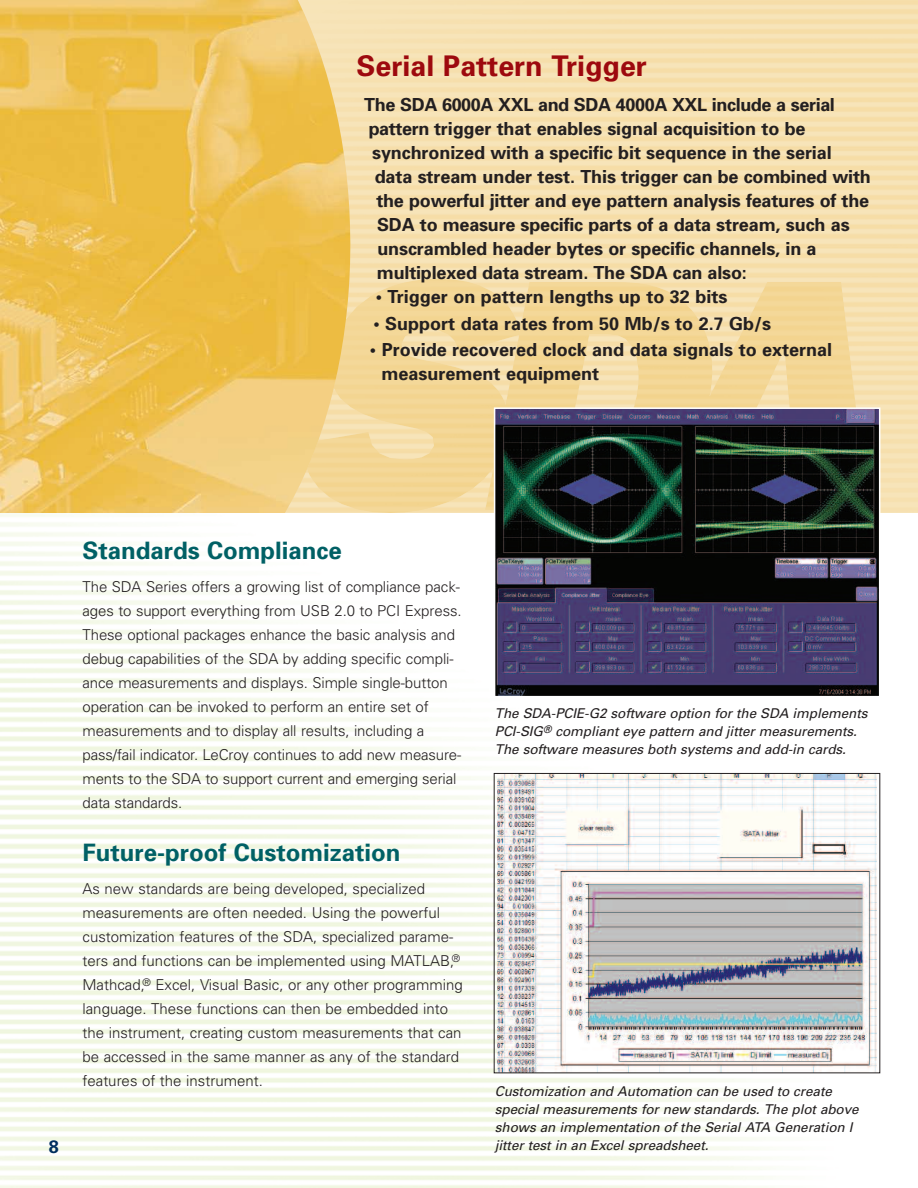
<style>
.page{position:relative;width:918px;height:1188px;background:#fff}
.page>*{position:absolute;margin:0;border:0;box-sizing:border-box;transform-origin:0 0}
.t1{font:700 28.5px "Univers";color:#9d090e}
.t2{font:700 24px "Univers";color:#006065}
.t3{font:700 18px/24px "Univers";letter-spacing:-.005em;color:#231f20}
.t4{font:700 18px "Univers";color:#002e5e}
.t5{font:300 15px/24px "Univers";letter-spacing:-.005em;color:#231f20}
.t6{font:italic 13.5px/18px "Univers";letter-spacing:-.005em;color:#231f20}
</style>
<div class="page">
<img style="left:350px;top:279px;width:518px;height:234px">
<img style="left:497px;top:410px;width:380px;height:284px">
<div style="left:494px;top:407px;width:386px;height:290px;border:2px solid #fff"></div>
<img style="left:498px;top:775px;width:378px;height:296px">
<img style="left:0;top:0;width:350px;height:513px">
<h1 class="t1" style="left:357px;top:55px;width:292px">Serial Pattern Trigger</h1>
<p class="t3" style="left:364px;top:94px;width:472px">The SDA 6000A XXL and SDA 4000A XXL include a serial</p>
<p class="t3" style="left:369px;top:118px;width:438px">pattern trigger that enables signal acquisition to be</p>
<p class="t3" style="left:372px;top:142px;width:461px">synchronized with a specific bit sequence in the serial</p>
<p class="t3" style="left:375px;top:166px;width:498px">data stream under test. This trigger can be combined with</p>
<p class="t3" style="left:376px;top:190px;width:494px">the powerful jitter and eye pattern analysis features of the</p>
<p class="t3" style="left:377px;top:214px;width:474px">SDA to measure specific parts of a data stream, such as</p>
<p class="t3" style="left:377px;top:238px;width:441px">unscrambled header bytes or specific channels, in a</p>
<p class="t3" style="left:377px;top:262px;width:371px">multiplexed data stream. The SDA can also:</p>
<p class="t3" style="left:376px;top:286px;width:353px">• Trigger on pattern lengths up to 32 bits</p>
<p class="t3" style="left:373px;top:313px;width:399px">• Support data rates from 50 Mb/s to 2.7 Gb/s</p>
<p class="t3" style="left:382px;top:339px;width:452px;text-indent:-12px">• Provide recovered clock and data signals to external measurement equipment</p>
<p class="t4" style="left:49px;top:1140px;width:12px">8</p>
<h2 class="t2" style="left:82px;top:541px;width:261px">Standards Compliance</h2>
<p class="t5" style="left:82px;top:576px;width:381px">The SDA Series offers a growing list of compliance pack&shy;ages to support everything from USB 2.0 to PCI Express.<br>These optional packages enhance the basic analysis and debug capabilities of the SDA by adding specific compli&shy;ance measurements and displays. Simple single-button operation can be invoked to perform an entire set of measurements and to display all results, including a pass/fail indicator. LeCroy continues to add new measure&shy;ments to the SDA to support current and emerging serial data standards.</p>
<h2 class="t2" style="left:82px;top:844px;width:319px">Future-proof Customization</h2>
<p class="t5" style="left:82px;top:878px;width:382px">As new standards are being developed, specialized measurements are often needed. Using the powerful customization features of the SDA, specialized parame&shy;ters and functions can be implemented using MATLAB,<sup>® </sup>Mathcad,<sup>®</sup> Excel, Visual Basic, or any other programming language. These functions can then be embedded into the instrument, creating custom measurements that can be accessed in the same manner as any of the standard features of the instrument.</p>
<p class="t6" style="left:495px;top:705px;width:374px">The SDA-PCIE-G2 software option for the SDA implements<br>PCI-SIG<sup>®</sup> compliant eye pattern and jitter measurements.<br>The software measures both systems and add-in cards.</p>
<p class="t6" style="left:495px;top:1083px;width:365px">Customization and Automation can be used to create special measurements for new standards. The plot above shows an implementation of the Serial ATA Generation I jitter test in an Excel spreadsheet.</p>
</div>
